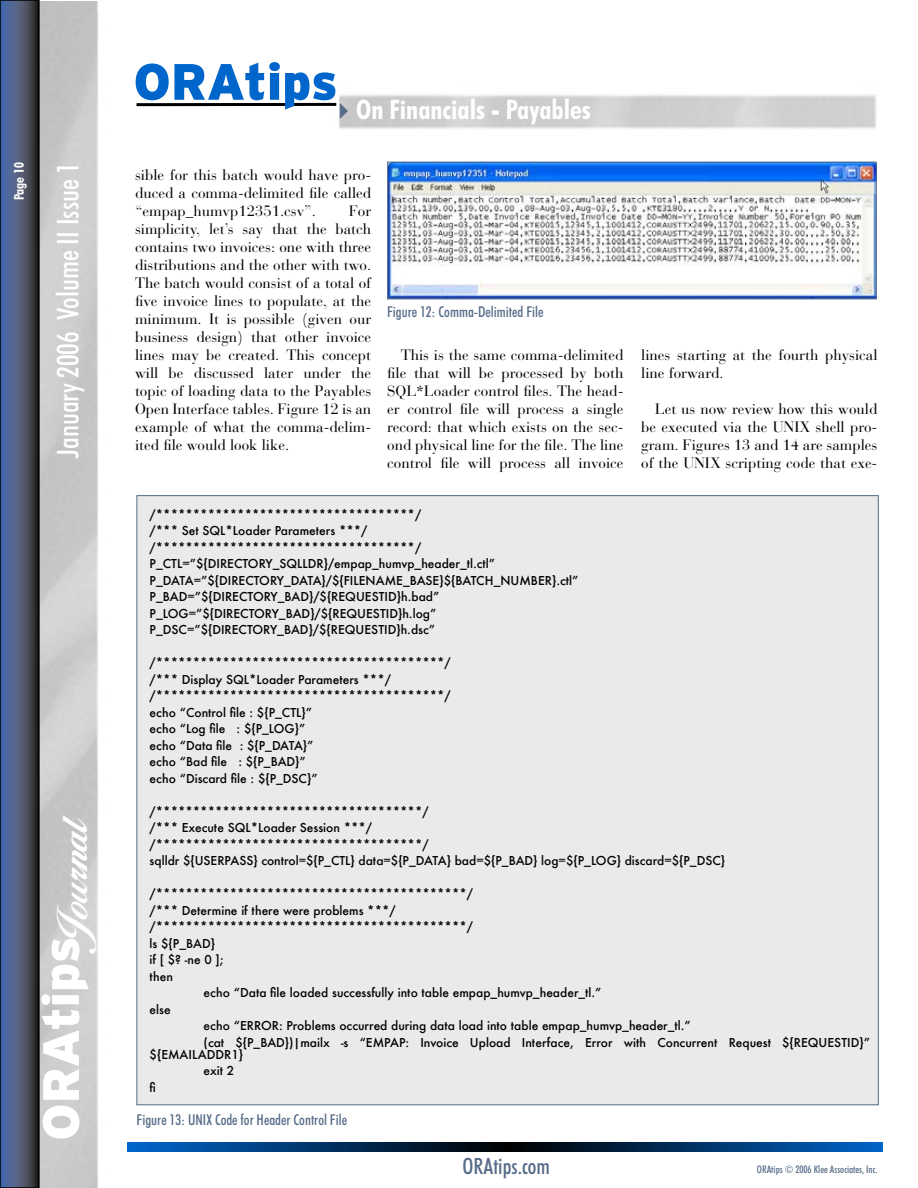
<style>
.page{position:relative;width:918px;height:1188px;background:#fff}
.page>*{position:absolute;margin:0;border:0;box-sizing:border-box;transform-origin:0 0}
.t1{font:900 51px "Interstate";letter-spacing:-.005em;color:#fff}
.t2{font:900 51px "Interstate";letter-spacing:-.005em;color:#06c}
.t3{font:500 condensed 30px "Futura BT";color:#fff}
.t4{font:700 condensed 27px "Futura BT";color:#fff}
.t5{font:500 condensed 22.5px "Futura BT";color:#566b87}
.t6{font:15px/18px "Bauer Bodoni";color:#000;text-align:justify}
.t7{font:500 condensed 15px "Futura BT";color:#566b87}
.t8{font:700 condensed 13.5px "Futura BT";color:#fff}
.t9{font:500 12px/16.5px "Futura";color:#000}
.t10{font:500 condensed 10.5px "Futura BT";color:#566b87}
.s1{color:#566b87}
</style>
<div class="page">
<img style="left:40px;top:2px;width:839px;height:1186px">
<hr style="left:136px;top:103px;width:200px;height:3px;background:#000">
<svg style="left:3px;top:3px;width:34px;height:1182px;background:#4b5774"></svg>
<div style="left:0;top:0;width:40px;height:1188px;border:2px solid #000"></div>
<svg style="left:128px;top:1142px;width:755px;height:10px;background:#003265"></svg>
<img style="left:389px;top:164px;width:486px;height:133px">
<div style="left:387px;top:162px;width:490px;height:137px;border:1px solid #566b87"></div>
<div style="left:137px;top:496px;width:741px;height:609px;background:#eaeaea"></div>
<p class="t8" style="left:11px;top:200px;width:40px;rotate:-90deg">Page 1 0</p>
<h2 class="t3" style="left:50px;top:458px;width:298px;rotate:-90deg">January 2006 Volume II Issue 1</h2>
<h1 class="t1" style="left:32px;top:1141px;width:329px;rotate:-90deg">ORAtips <sub>Journal</sub></h1>
<h1 class="t2" style="left:134px;top:53px;width:206px">ORAtips</h1>
<h3 class="t4" style="left:331px;top:93px;width:262px"><span class="s1">✔</span>On Financials - Payables</h3>
<p class="t6" style="left:135px;top:166px;width:238px">sible for this batch would have pro&shy;duced a comma-delimited file called “empap_humvp12351.csv”.</p>
<p class="t6" style="left:135px;top:202px;width:238px;text-indent:214px">For simplicity, let’s say that the batch contains two invoices: one with three distributions and the other with two.<br>The batch would consist of a total of five invoice lines to populate, at the minimum. It is possible (given our business design) that other invoice lines may be created. This concept will be discussed later under the topic of loading data to the Payables Open Interface tables. Figure 12 is an example of what the comma-delim&shy;ited file would look like.</p>
<p class="t7" style="left:387px;top:303px;width:158px">Figure 12: Comma-Delimited File</p>
<p class="t6" style="left:387px;top:346px;width:238px;text-indent:14px">This is the same comma-delimited file that will be processed by both SQL*Loader control files. The head&shy;er control file will process a single record: that which exists on the sec&shy;ond physical line for the file. The line control file will process all invoice</p>
<p class="t6" style="left:641px;top:346px;width:238px">lines starting at the fourth physical line forward.</p>
<p class="t6" style="left:641px;top:400px;width:238px;text-indent:14px">Let us now review how this would be executed via the UNIX shell pro&shy;gram. Figures 13 and 14 are samples of the UNIX scripting code that exe-</p>
<p class="t9" style="left:150px;top:506px;width:430px">/***********************************/<br>/*** Set SQL*Loader Parameters ***/ /***********************************/ P_CTL=”${DIRECTORY_SQLLDR}/empap_humvp_header_tl.ctl” P_DATA=”${DIRECTORY_DATA}/${FILENAME_BASE}${BATCH_NUMBER}.ctl” P_BAD=”${DIRECTORY_BAD}/${REQUESTID}h.bad” P_LOG=”${DIRECTORY_BAD}/${REQUESTID}h.log” P_DSC=”${DIRECTORY_BAD}/${REQUESTID}h.dsc”</p>
<p class="t9" style="left:150px;top:654px;width:303px">/***************************************/ /*** Display SQL*Loader Parameters ***/ /***************************************/ echo “Control file : ${P_CTL}”<br>echo “Log file : ${P_LOG}”<br>echo “Data file : ${P_DATA}”<br>echo “Bad file : ${P_BAD}”<br>echo “Discard file : ${P_DSC}”</p>
<p class="t9" style="left:150px;top:803px;width:577px">/************************************/<br>/*** Execute SQL*Loader Session ***/<br>/************************************/<br>sqlldr ${USERPASS} control=${P_CTL} data=${P_DATA} bad=${P_BAD} log=${P_LOG} discard=${P_DSC}</p>
<p class="t9" style="left:150px;top:885px;width:325px">/******************************************/</p>
<p class="t9" style="left:150px;top:902px;width:248px">/*** Determine if there were problems ***/</p>
<p class="t9" style="left:150px;top:918px;width:325px">/******************************************/</p>
<p class="t9" style="left:150px;top:935px;width:67px">ls ${P_BAD}</p>
<p class="t9" style="left:150px;top:951px;width:75px">if [ $? -ne 0 ];</p>
<p class="t9" style="left:150px;top:968px;width:25px">then</p>
<p class="t9" style="left:204px;top:984px;width:399px">echo “Data file loaded successfully into table empap_humvp_header_tl.”</p>
<p class="t9" style="left:150px;top:1001px;width:23px">else</p>
<p class="t9" style="left:204px;top:1017px;width:488px">echo “ERROR: Problems occurred during data load into table empap_humvp_header_tl.”</p>
<p class="t9" style="left:204px;top:1034px;width:668px">(cat ${P_BAD})|mailx -s “EMPAP: Invoice Upload Interface, Error with Concurrent Request ${REQUESTID}”</p>
<p class="t9" style="left:150px;top:1046px;width:95px">${EMAILADDR1}</p>
<p class="t9" style="left:204px;top:1062px;width:32px">exit 2</p>
<p class="t9" style="left:150px;top:1079px;width:8px">fi</p>
<p class="t7" style="left:137px;top:1111px;width:212px">Figure 13: UNIX Code for Header Control File</p>
<h3 class="t5" style="left:463px;top:1152px;width:89px">ORAtips.com</h3>
<p class="t10" style="left:757px;top:1163px;width:122px">ORAtips © 2006 Klee Associates, Inc.</p>
</div>
